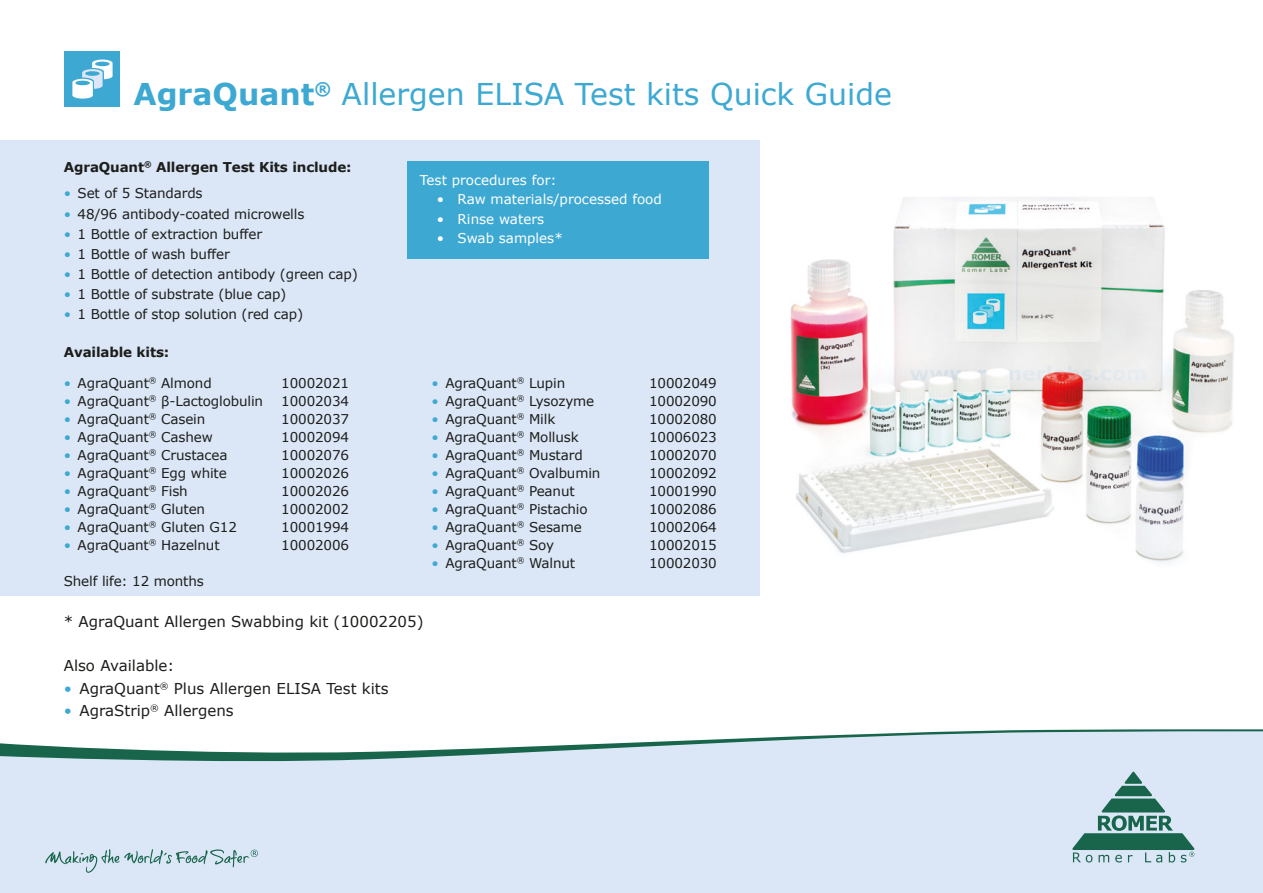
<style>
.page{position:relative;width:1263px;height:893px;background:#fff}
.page>*{position:absolute;margin:0;border:0;box-sizing:border-box;transform-origin:0 0}
.Headline{font:30px "Verdana";color:#3da9d3}
.Fließtext{font:15px "Verdana";color:#1d1d1b}
.Fließtext-2{font:13.5px "Verdana";letter-spacing:-.01em;color:#1d1d1b}
.aufzählung{font:13.5px "Verdana";color:#fff}
.Fließtext-3{font:700 13.5px "Verdana";letter-spacing:-.01em;color:#1d1d1b}
.s1{font-weight:700}
.s2{color:#3da9d3}
</style>
<div class="page">
<div style="left:0;top:140px;width:759px;height:455px;background:#dbe7f7"></div>
<img style="left:790px;top:197px;width:444px;height:365px">
<div style="left:64px;top:51px;width:55px;height:56px;background:#3da9d3"></div>
<svg style="left:72px;top:60px;width:41px;height:39px"></svg>
<div style="left:407px;top:162px;width:301px;height:97px;background:#3da9d3"></div>
<div style="left:0;top:765px;width:1263px;height:128px;background:#dbe7f7"></div>
<svg style="left:0;top:729px;width:1263px;height:36px;fill:#dbe7f7"></svg>
<svg style="left:45px;top:849px;width:213px;height:24px;background:#bfd4de"></svg>
<svg style="left:1072px;top:772px;width:122px;height:90px;background:#95b8b9"></svg>
<p class="Headline" style="left:133px;top:74px;width:760px"><span class="s1">AgraQuant</span><sup>®</sup> Allergen ELISA Test kits Quick Guide</p>
<p class="Fließtext-3" style="left:64px;top:158px;width:289px">AgraQuant<sup>®</sup> Allergen Test Kits include:</p>
<p class="Fließtext-2" style="left:64px;top:185px;width:140px"><span class="s2">•</span> Set of 5 Standards</p>
<p class="Fließtext-2" style="left:64px;top:205px;width:242px"><span class="s2">•</span> 48/96 antibody-coated microwells</p>
<p class="Fließtext-2" style="left:64px;top:225px;width:200px"><span class="s2">•</span> 1 Bottle of extraction buffer</p>
<p class="Fließtext-2" style="left:64px;top:245px;width:168px"><span class="s2">•</span> 1 Bottle of wash buffer</p>
<p class="Fließtext-2" style="left:64px;top:265px;width:296px"><span class="s2">•</span> 1 Bottle of detection antibody (green cap)</p>
<p class="Fließtext-2" style="left:64px;top:286px;width:224px"><span class="s2">•</span> 1 Bottle of substrate (blue cap)</p>
<p class="Fließtext-2" style="left:64px;top:306px;width:241px"><span class="s2">•</span> 1 Bottle of stop solution (red cap)</p>
<p class="Fließtext-3" style="left:64px;top:344px;width:107px">Available kits:</p>
<p class="Fließtext-2" style="left:64px;top:374px;width:149px"><span class="s2">•</span> AgraQuant<sup>®</sup> Almond</p>
<p class="Fließtext-2" style="left:281px;top:374px;width:69px">10002021</p>
<p class="Fließtext-2" style="left:64px;top:392px;width:201px"><span class="s2">•</span> AgraQuant<sup>®</sup> β-Lactoglobulin</p>
<p class="Fließtext-2" style="left:281px;top:392px;width:69px">10002034</p>
<p class="Fließtext-2" style="left:64px;top:410px;width:143px"><span class="s2">•</span> AgraQuant<sup>®</sup> Casein</p>
<p class="Fließtext-2" style="left:281px;top:410px;width:69px">10002037</p>
<p class="Fließtext-2" style="left:64px;top:428px;width:150px"><span class="s2">•</span> AgraQuant<sup>®</sup> Cashew</p>
<p class="Fließtext-2" style="left:281px;top:428px;width:69px">10002094</p>
<p class="Fließtext-2" style="left:64px;top:446px;width:165px"><span class="s2">•</span> AgraQuant<sup>®</sup> Crustacea</p>
<p class="Fließtext-2" style="left:281px;top:446px;width:69px">10002076</p>
<p class="Fließtext-2" style="left:64px;top:464px;width:165px"><span class="s2">•</span> AgraQuant<sup>®</sup> Egg white</p>
<p class="Fließtext-2" style="left:281px;top:464px;width:69px">10002026</p>
<p class="Fließtext-2" style="left:64px;top:482px;width:126px"><span class="s2">•</span> AgraQuant<sup>®</sup> Fish</p>
<p class="Fließtext-2" style="left:281px;top:482px;width:69px">10002026</p>
<p class="Fließtext-2" style="left:64px;top:500px;width:143px"><span class="s2">•</span> AgraQuant<sup>®</sup> Gluten</p>
<p class="Fließtext-2" style="left:281px;top:500px;width:69px">10002002</p>
<p class="Fließtext-2" style="left:64px;top:518px;width:175px"><span class="s2">•</span> AgraQuant<sup>®</sup> Gluten G12</p>
<p class="Fließtext-2" style="left:281px;top:518px;width:69px">10001994</p>
<p class="Fließtext-2" style="left:64px;top:536px;width:157px"><span class="s2">•</span> AgraQuant<sup>®</sup> Hazelnut</p>
<p class="Fließtext-2" style="left:281px;top:536px;width:69px">10002006</p>
<p class="Fließtext-2" style="left:64px;top:572px;width:142px">Shelf life: 12 months</p>
<p class="aufzählung" style="left:420px;top:171px;width:138px">Test procedures for:</p>
<p class="aufzählung" style="left:437px;top:191px;width:227px">• Raw materials/processed food</p>
<p class="aufzählung" style="left:437px;top:210px;width:109px">• Rinse waters</p>
<p class="aufzählung" style="left:437px;top:230px;width:128px">• Swab samples*</p>
<p class="Fließtext-2" style="left:432px;top:374px;width:135px"><span class="s2">•</span> AgraQuant<sup>®</sup> Lupin</p>
<p class="Fließtext-2" style="left:649px;top:374px;width:69px">10002049</p>
<p class="Fließtext-2" style="left:432px;top:392px;width:164px"><span class="s2">•</span> AgraQuant<sup>®</sup> Lysozyme</p>
<p class="Fließtext-2" style="left:649px;top:392px;width:69px">10002090</p>
<p class="Fließtext-2" style="left:432px;top:410px;width:125px"><span class="s2">•</span> AgraQuant<sup>®</sup> Milk</p>
<p class="Fließtext-2" style="left:649px;top:410px;width:69px">10002080</p>
<p class="Fließtext-2" style="left:432px;top:428px;width:149px"><span class="s2">•</span> AgraQuant<sup>®</sup> Mollusk</p>
<p class="Fließtext-2" style="left:649px;top:428px;width:69px">10006023</p>
<p class="Fließtext-2" style="left:432px;top:446px;width:153px"><span class="s2">•</span> AgraQuant<sup>®</sup> Mustard</p>
<p class="Fließtext-2" style="left:649px;top:446px;width:69px">10002070</p>
<p class="Fließtext-2" style="left:432px;top:464px;width:170px"><span class="s2">•</span> AgraQuant<sup>®</sup> Ovalbumin</p>
<p class="Fließtext-2" style="left:649px;top:464px;width:69px">10002092</p>
<p class="Fließtext-2" style="left:432px;top:482px;width:145px"><span class="s2">•</span> AgraQuant<sup>®</sup> Peanut</p>
<p class="Fließtext-2" style="left:649px;top:482px;width:69px">10001990</p>
<p class="Fließtext-2" style="left:432px;top:500px;width:158px"><span class="s2">•</span> AgraQuant<sup>®</sup> Pistachio</p>
<p class="Fließtext-2" style="left:649px;top:500px;width:69px">10002086</p>
<p class="Fließtext-2" style="left:432px;top:518px;width:152px"><span class="s2">•</span> AgraQuant<sup>®</sup> Sesame</p>
<p class="Fließtext-2" style="left:649px;top:518px;width:69px">10002064</p>
<p class="Fließtext-2" style="left:432px;top:536px;width:124px"><span class="s2">•</span> AgraQuant<sup>®</sup> Soy</p>
<p class="Fließtext-2" style="left:649px;top:536px;width:69px">10002015</p>
<p class="Fließtext-2" style="left:432px;top:554px;width:145px"><span class="s2">•</span> AgraQuant<sup>®</sup> Walnut</p>
<p class="Fließtext-2" style="left:649px;top:554px;width:69px">10002030</p>
<p class="Fließtext" style="left:64px;top:612px;width:361px">* AgraQuant Allergen Swabbing kit (10002205)</p>
<p class="Fließtext" style="left:64px;top:656px;width:112px">Also Available:</p>
<p class="Fließtext" style="left:64px;top:679px;width:326px"><span class="s2">•</span> AgraQuant<sup>®</sup> Plus Allergen ELISA Test kits</p>
<p class="Fließtext" style="left:64px;top:701px;width:171px"><span class="s2">•</span> AgraStrip<sup>®</sup> Allergens</p>
</div>
